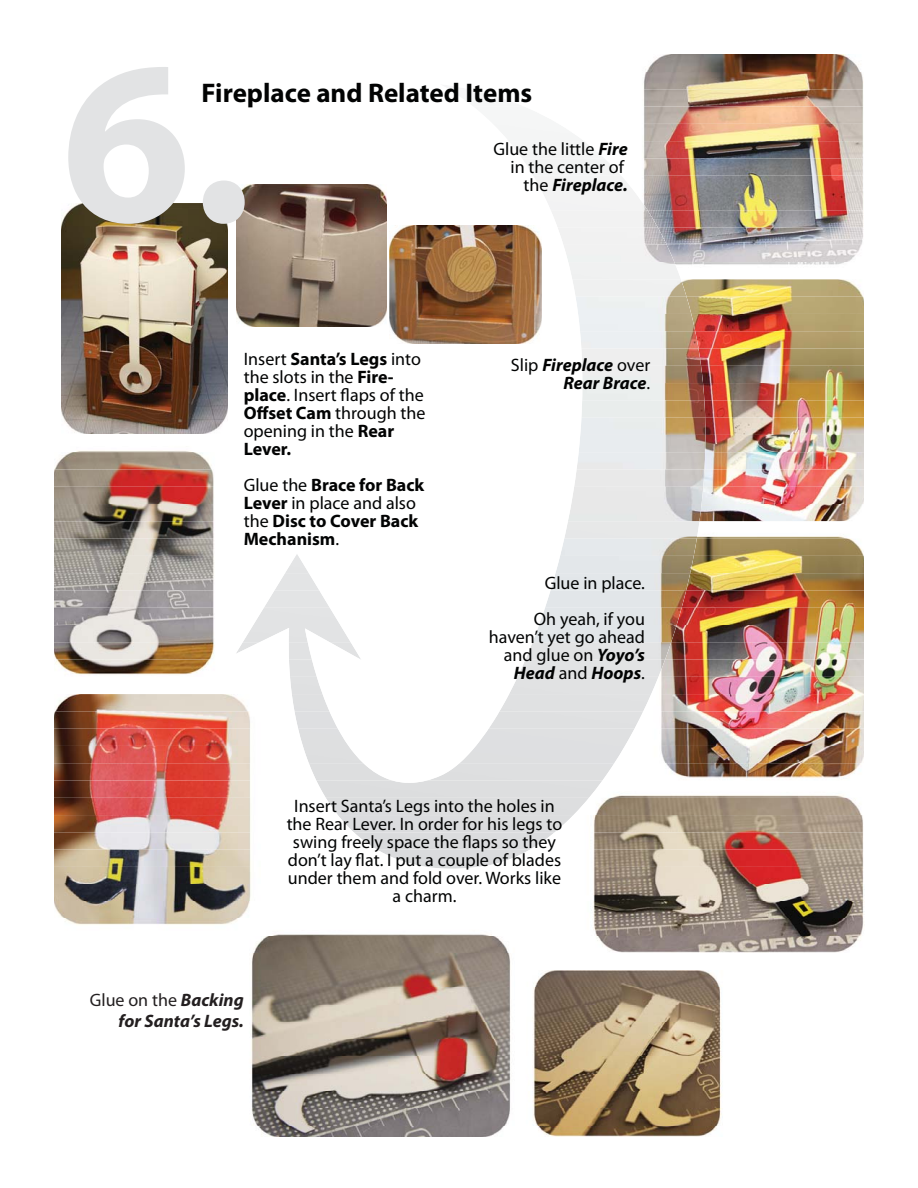
<style>
.page{position:relative;width:918px;height:1188px;background:#fff}
.page>*{position:absolute;margin:0;border:0;box-sizing:border-box;transform-origin:0 0}
.t1{font:700 234px "Myriad Pro";color:#e2e3e4}
.t2{font:700 27px "Myriad Pro";color:#020303}
.t3{font:18px/18px "Myriad Pro";color:#020303;text-align:right}
.t4{font:700 18px/18px "Myriad Pro";color:#020303}
.t5{font:italic 700 18px/21.6px "Myriad Pro";color:#231f20;text-align:right}
.t6{font:italic 700 18px/18px "Myriad Pro";color:#020303;text-align:right}
.s1{font-weight:700;font-style:italic}
.s2{font-weight:700}
.s3{font-weight:400}
.s4{font-weight:400;font-style:normal}
</style>
<div class="page">
<img style="left:54px;top:55px;width:810px;height:1082px">
<img style="left:237px;top:185px;width:149px;height:142px">
<img style="left:62px;top:203px;width:166px;height:231px">
<svg style="left:326px;top:262px;width:361px;height:605px"></svg>
<img style="left:440px;top:84px;width:30px;height:5px">
<img style="left:449px;top:89px;width:76px;height:18px">
<img style="left:473px;top:107px;width:86px;height:17px">
<img style="left:493px;top:124px;width:91px;height:17px">
<img style="left:509px;top:141px;width:96px;height:17px">
<img style="left:522px;top:158px;width:99px;height:18px">
<img style="left:533px;top:176px;width:103px;height:17px">
<img style="left:543px;top:193px;width:105px;height:17px">
<img style="left:551px;top:210px;width:107px;height:18px">
<img style="left:558px;top:228px;width:109px;height:17px">
<img style="left:563px;top:245px;width:111px;height:17px">
<div style="left:568px;top:262px;width:113px;height:17px;background:#f0f1f1"></div>
<img style="left:572px;top:279px;width:115px;height:18px">
<img style="left:576px;top:297px;width:115px;height:17px">
<img style="left:578px;top:314px;width:117px;height:17px">
<img style="left:580px;top:331px;width:119px;height:18px">
<img style="left:581px;top:349px;width:120px;height:17px">
<img style="left:579px;top:366px;width:126px;height:86px">
<img style="left:577px;top:452px;width:128px;height:17px">
<img style="left:574px;top:469px;width:131px;height:18px">
<img style="left:571px;top:487px;width:132px;height:17px">
<img style="left:568px;top:504px;width:134px;height:17px">
<div style="left:564px;top:521px;width:135px;height:18px;background:#e7e8e8"></div>
<img style="left:560px;top:539px;width:137px;height:17px">
<img style="left:556px;top:556px;width:138px;height:17px">
<img style="left:550px;top:573px;width:140px;height:17px">
<img style="left:545px;top:590px;width:141px;height:18px">
<img style="left:539px;top:608px;width:143px;height:17px">
<img style="left:533px;top:625px;width:144px;height:17px">
<img style="left:525px;top:642px;width:146px;height:18px">
<div style="left:518px;top:660px;width:147px;height:17px;background:#e2e3e4"></div>
<div style="left:509px;top:677px;width:150px;height:17px;background:#e1e2e3"></div>
<div style="left:499px;top:694px;width:152px;height:17px;background:#e0e1e2"></div>
<div style="left:489px;top:711px;width:154px;height:18px;background:#dfe0e1"></div>
<img style="left:476px;top:729px;width:159px;height:17px">
<img style="left:459px;top:746px;width:166px;height:17px">
<svg style="left:284px;top:625px;width:79px;height:138px"></svg>
<img style="left:285px;top:556px;width:24px;height:17px">
<img style="left:284px;top:573px;width:35px;height:17px">
<img style="left:284px;top:590px;width:46px;height:18px">
<img style="left:284px;top:608px;width:56px;height:17px">
<img style="left:284px;top:625px;width:67px;height:17px">
<img style="left:284px;top:642px;width:77px;height:18px">
<img style="left:289px;top:660px;width:73px;height:17px">
<img style="left:290px;top:677px;width:33px;height:17px">
<img style="left:292px;top:694px;width:38px;height:17px">
<img style="left:294px;top:711px;width:44px;height:18px">
<img style="left:298px;top:729px;width:51px;height:17px">
<img style="left:303px;top:746px;width:60px;height:17px">
<img style="left:309px;top:763px;width:305px;height:18px">
<div style="left:316px;top:781px;width:286px;height:17px;background:#dddedf"></div>
<div style="left:326px;top:798px;width:263px;height:17px;background:#dcddde"></div>
<img style="left:338px;top:815px;width:236px;height:17px">
<img style="left:354px;top:832px;width:201px;height:18px">
<img style="left:377px;top:850px;width:153px;height:17px">
<img style="left:426px;top:867px;width:52px;height:2px">
<img style="left:390px;top:225px;width:152px;height:118px">
<h1 class="t1" style="left:61px;top:54px;width:192px">6.</h1>
<h2 class="t2" style="left:202px;top:82px;width:332px">Fireplace and Related Items</h2>
<p class="t3" style="left:493px;top:141px;width:136px">Glue the little <span class="s1">Fire </span>in the center of the <span class="s1">Fireplace.</span></p>
<p class="t3" style="left:244px;top:351px;width:183px;text-align:left">Insert <span class="s2">Santa’s Legs</span> into the slots in the <span class="s2">Fire&shy;place</span>. Insert flaps of the<br><span class="s2">Offset Cam</span> through the opening in the <span class="s2">Rear<br>Lever.</span></p>
<p class="t4" style="left:244px;top:477px;width:182px"><span class="s3">Glue the</span> Brace for Back<br>Lever <span class="s3">in place and also the</span> Disc to Cover Back<br>Mechanism<span class="s3">.</span></p>
<p class="t6" style="left:511px;top:357px;width:141px"><span class="s4">Slip</span> Fireplace <span class="s4">over<br></span>Rear Brace<span class="s4">.</span></p>
<p class="t3" style="left:534px;top:566px;width:113px;line-height:36px">Glue in place.<br>Oh yeah, if you</p>
<p class="t3" style="left:489px;top:629px;width:158px">haven’t yet go ahead and glue on <span class="s1">Yoyo’s<br>Head</span> and <span class="s1">Hoops</span>.</p>
<p class="t5" style="left:90px;top:990px;width:155px"><span class="s4">Glue on the</span> Backing for Santa’s Legs.</p>
<p class="t3" style="left:287px;top:798px;width:277px;text-align:center">Insert Santa’s Legs into the holes in the Rear Lever. In order for his legs to swing freely space the flaps so they don’t lay flat. I put a couple of blades under them and fold over. Works like a charm.</p>
</div>
